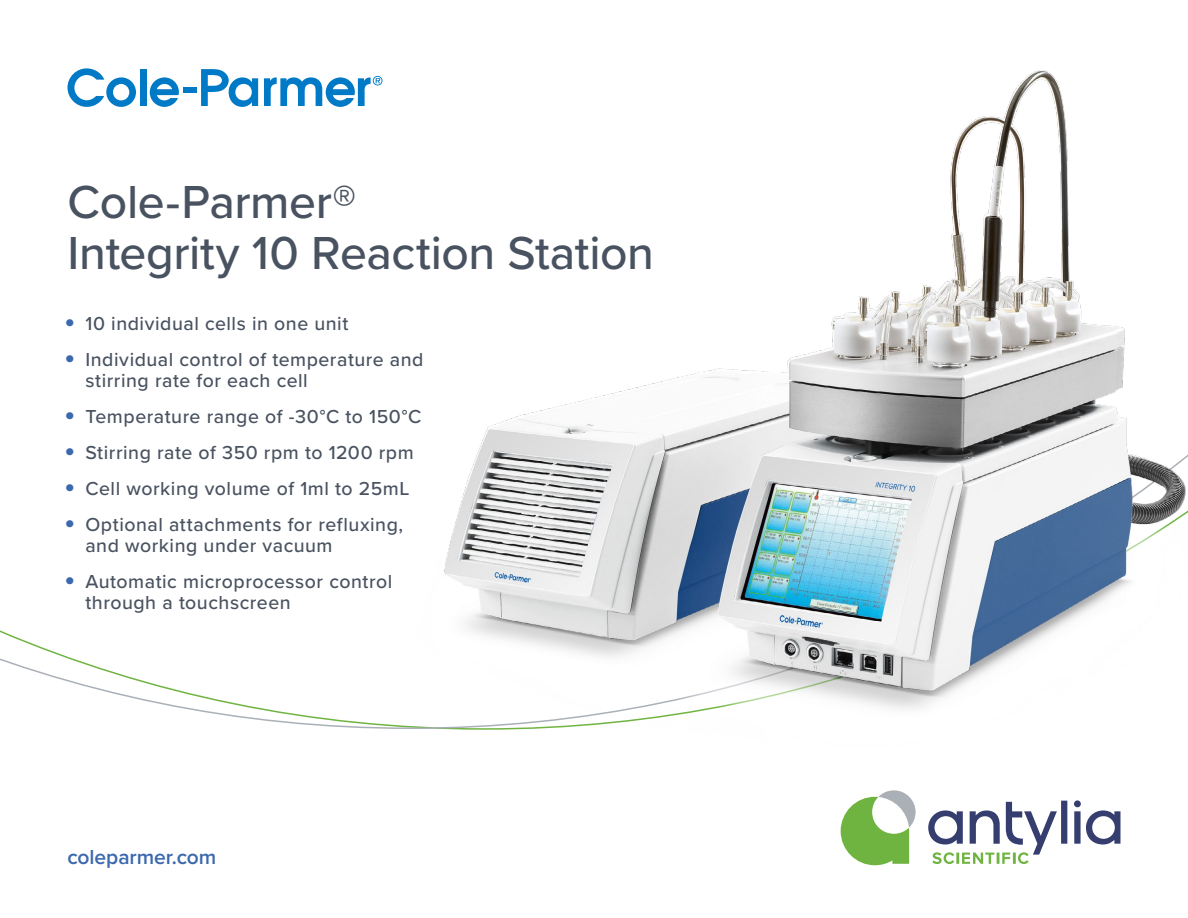
<style>
.page{position:relative;width:1188px;height:918px;background:#fff}
.page>*{position:absolute;margin:0;border:0;box-sizing:border-box;transform-origin:0 0}
.t1{font:500 48px/51px "Proxima Nova";letter-spacing:-.01em;color:#495260}
.t2{font:600 21px "Proxima Nova";letter-spacing:-.005em;color:#3c68ae}
.t3{font:500 19.5px/21px "Proxima Nova";letter-spacing:.025em;color:#495260}
.s1{font-weight:700;font-size:30px;color:#3c68ae}
</style>
<div class="page">
<svg style="left:67px;top:68px;width:69px;height:39px"></svg>
<div style="left:140px;top:69px;width:6px;height:37px;background:#007ac7"></div>
<svg style="left:150px;top:77px;width:29px;height:30px"></svg>
<div style="left:183px;top:87px;width:14px;height:6px;background:#007ac7"></div>
<svg style="left:201px;top:69px;width:57px;height:38px"></svg>
<svg style="left:264px;top:77px;width:90px;height:30px"></svg>
<svg style="left:1074px;top:835px;width:46px;height:10px"></svg>
<svg style="left:841px;top:835px;width:69px;height:30px;background:#84be5c"></svg>
<svg style="left:929px;top:835px;width:138px;height:29px"></svg>
<img style="left:354px;top:70px;width:834px;height:765px">
<h1 class="t1" style="left:68px;top:174px;width:588px">Cole-Parmer®<br>Integrity 10 Reaction Station</h1>
<p class="t3" style="left:64px;top:312px;width:286px"><span class="s1">•</span> 10 individual cells in one unit</p>
<p class="t3" style="left:85px;top:348px;width:340px;text-indent:-21px"><span class="s1">•</span> Individual control of temperature and stirring rate for each cell</p>
<p class="t3" style="left:64px;top:405px;width:359px"><span class="s1">•</span> Temperature range of -30°C to 150°C</p>
<p class="t3" style="left:64px;top:441px;width:351px"><span class="s1">•</span> Stirring rate of 350 rpm to 1200 rpm</p>
<p class="t3" style="left:64px;top:477px;width:347px"><span class="s1">•</span> Cell working volume of 1ml to 25mL</p>
<p class="t3" style="left:85px;top:513px;width:319px;text-indent:-21px"><span class="s1">•</span> Optional attachments for refluxing, and working under vacuum</p>
<p class="t3" style="left:85px;top:570px;width:309px;text-indent:-21px"><span class="s1">•</span> Automatic microprocessor control through a touchscreen</p>
<p class="t2" style="left:68px;top:841px;width:150px">coleparmer.com</p>
</div>
